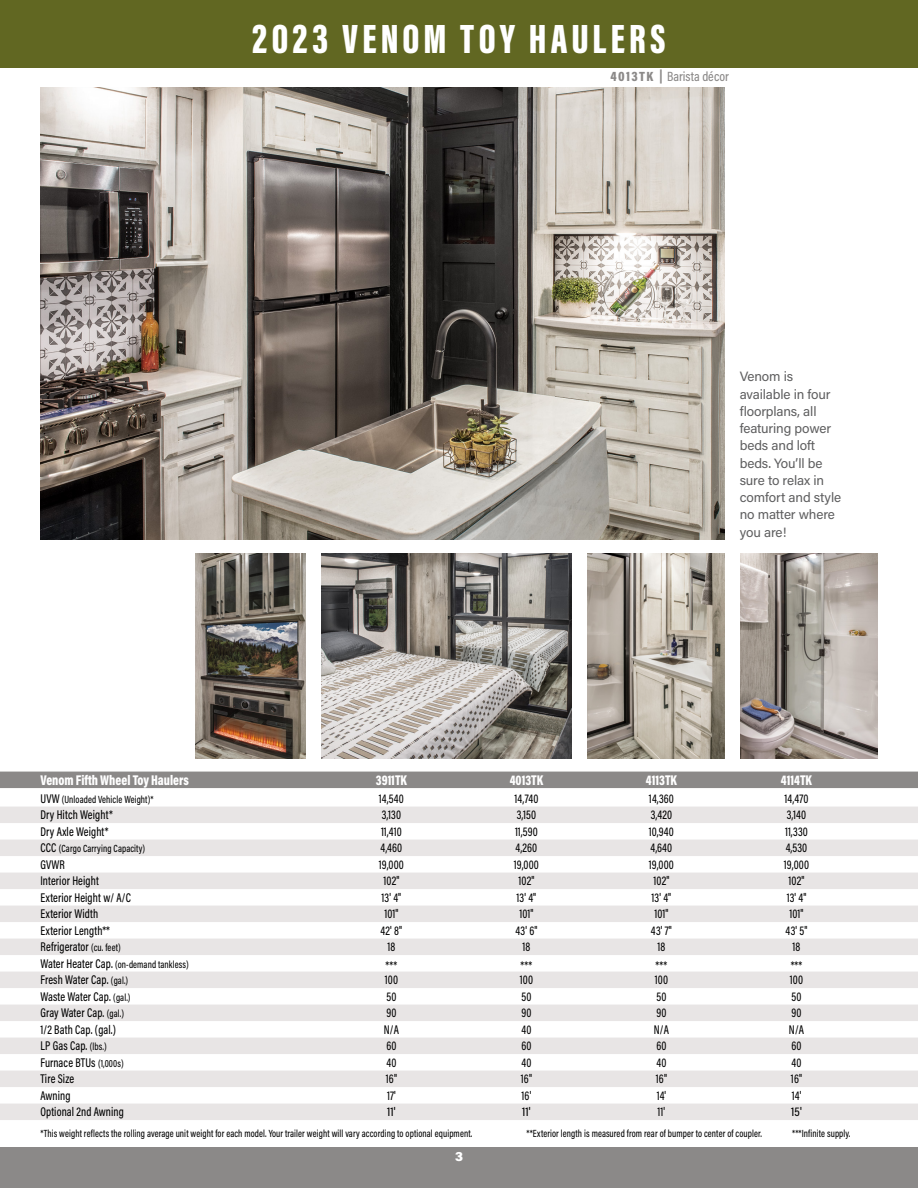
<style>
.page{position:relative;width:918px;height:1188px;background:#fff}
.page>*{position:absolute;margin:0;border:0;box-sizing:border-box;transform-origin:0 0}
.t1{font:900 42px "Acumin Pro Extra Cond";letter-spacing:.1em;color:#fff}
.t2{font:900 14.25px "Acumin Pro Cond";color:#fff;scale:.9 1}
.t3{font:13.5px/17.2px "Acumin Pro";letter-spacing:-.01em;color:#5e5e5f}
.t4{font:500 13.5px "Acumin Pro Cond";color:#8b8988}
.t5{font:900 13.5px "Acumin Pro";color:#fff}
.t6{font:500 12.75px "Acumin Pro Cond";letter-spacing:.01em;color:#000;scale:.9 1}
.t7{font:500 12.75px "Acumin Pro Cond";letter-spacing:.01em;color:#000}
.t8{font:500 10.5px "Acumin Pro Cond";letter-spacing:.01em;color:#000;scale:.9 1}
.s1{font-weight:900}
.s2{font-size:12.75px}
.s3{font-size:10.5px}
</style>
<div class="page">
<svg style="left:82px;top:1103px;width:133px;height:1px"></svg>
<div style="left:0;top:0;width:918px;height:68px;background:#616722"></div>
<div style="left:0;top:1148px;width:918px;height:40px;background:#8b8988"></div>
<div style="left:0;top:772px;width:918px;height:16px;background:#8b8988"></div>
<div style="left:0;top:807px;width:918px;height:16px;background:#e8e5e5"></div>
<div style="left:0;top:840px;width:918px;height:16px;background:#e8e5e5"></div>
<div style="left:0;top:873px;width:918px;height:16px;background:#e8e5e5"></div>
<div style="left:0;top:906px;width:918px;height:16px;background:#e8e5e5"></div>
<div style="left:0;top:939px;width:918px;height:16px;background:#e8e5e5"></div>
<div style="left:0;top:972px;width:918px;height:16px;background:#e8e5e5"></div>
<div style="left:0;top:1005px;width:918px;height:16px;background:#e8e5e5"></div>
<div style="left:0;top:1038px;width:918px;height:16px;background:#e8e5e5"></div>
<div style="left:0;top:1071px;width:918px;height:16px;background:#e8e5e5"></div>
<div style="left:0;top:1104px;width:918px;height:16px;background:#e8e5e5"></div>
<img style="left:40px;top:87px;width:684px;height:453px">
<img style="left:195px;top:554px;width:111px;height:204px">
<img style="left:322px;top:554px;width:250px;height:204px">
<img style="left:587px;top:554px;width:137px;height:204px">
<img style="left:741px;top:554px;width:137px;height:204px">
<h1 class="t1" style="left:252px;top:13px;width:415px">2023 VENOM TOY HAULERS</h1>
<p class="t4" style="left:611px;top:68px;width:120px"><span class="s1">4013TK |</span> Barista décor</p>
<p class="t3" style="left:740px;top:368px;width:103px">Venom is available in four floorplans, all featuring power beds and loft beds. You’ll be sure to relax in comfort and style no matter where you are!</p>
<p class="t2" style="left:41px;top:771px;width:166px">Venom Fifth Wheel Toy Haulers</p>
<p class="t2" style="left:376px;top:771px;width:36px">3911TK</p>
<p class="t2" style="left:510px;top:771px;width:39px">4013TK</p>
<p class="t2" style="left:646px;top:771px;width:36px">4113TK</p>
<p class="t2" style="left:781px;top:771px;width:36px">4114TK</p>
<p class="t8" style="left:41px;top:792px;width:127px"><span class="s2">UVW</span> (Unloaded Vehicle Weight)*</p>
<p class="t6" style="left:379px;top:790px;width:29px">14,540</p>
<p class="t6" style="left:514px;top:790px;width:28px">14,740</p>
<p class="t6" style="left:649px;top:790px;width:29px">14,360</p>
<p class="t6" style="left:785px;top:790px;width:28px">14,470</p>
<p class="t6" style="left:41px;top:807px;width:82px">Dry Hitch Weight*</p>
<p class="t6" style="left:382px;top:807px;width:23px">3,130</p>
<p class="t6" style="left:517px;top:807px;width:23px">3,150</p>
<p class="t6" style="left:651px;top:807px;width:25px">3,420</p>
<p class="t6" style="left:787px;top:807px;width:23px">3,140</p>
<p class="t6" style="left:41px;top:823px;width:77px">Dry Axle Weight*</p>
<p class="t6" style="left:381px;top:823px;width:25px">11,410</p>
<p class="t6" style="left:515px;top:823px;width:27px">11,590</p>
<p class="t6" style="left:649px;top:823px;width:29px">10,940</p>
<p class="t6" style="left:785px;top:823px;width:27px">11,330</p>
<p class="t8" style="left:41px;top:842px;width:118px"><span class="s2">CCC</span> (Cargo Carrying Capacity)</p>
<p class="t6" style="left:381px;top:840px;width:26px">4,460</p>
<p class="t6" style="left:516px;top:840px;width:26px">4,260</p>
<p class="t6" style="left:651px;top:840px;width:26px">4,640</p>
<p class="t6" style="left:786px;top:840px;width:26px">4,530</p>
<p class="t6" style="left:41px;top:856px;width:28px">GVWR</p>
<p class="t6" style="left:379px;top:856px;width:29px">19,000</p>
<p class="t6" style="left:514px;top:856px;width:29px">19,000</p>
<p class="t6" style="left:649px;top:856px;width:29px">19,000</p>
<p class="t6" style="left:784px;top:856px;width:29px">19,000</p>
<p class="t6" style="left:41px;top:873px;width:66px">Interior Height</p>
<p class="t6" style="left:384px;top:873px;width:19px">102"</p>
<p class="t6" style="left:519px;top:873px;width:19px">102"</p>
<p class="t6" style="left:654px;top:873px;width:19px">102"</p>
<p class="t6" style="left:789px;top:873px;width:19px">102"</p>
<p class="t6" style="left:40px;top:889px;width:102px">Exterior Height w/ A/C</p>
<p class="t6" style="left:382px;top:889px;width:23px">13' 4"</p>
<p class="t6" style="left:517px;top:889px;width:23px">13' 4"</p>
<p class="t6" style="left:652px;top:889px;width:23px">13' 4"</p>
<p class="t6" style="left:787px;top:889px;width:23px">13' 4"</p>
<p class="t6" style="left:40px;top:906px;width:66px">Exterior Width</p>
<p class="t6" style="left:384px;top:906px;width:17px">101"</p>
<p class="t6" style="left:519px;top:906px;width:17px">101"</p>
<p class="t6" style="left:654px;top:906px;width:17px">101"</p>
<p class="t6" style="left:789px;top:906px;width:17px">101"</p>
<p class="t6" style="left:40px;top:922px;width:79px">Exterior Length**</p>
<p class="t6" style="left:381px;top:922px;width:26px">42' 8"</p>
<p class="t6" style="left:515px;top:922px;width:26px">43' 6"</p>
<p class="t6" style="left:651px;top:922px;width:25px">43' 7"</p>
<p class="t6" style="left:786px;top:922px;width:26px">43' 5"</p>
<p class="t6" style="left:41px;top:939px;width:91px">Refrigerator <span class="s3">(cu. feet)</span></p>
<p class="t6" style="left:388px;top:939px;width:10px">18</p>
<p class="t6" style="left:523px;top:939px;width:10px">18</p>
<p class="t6" style="left:658px;top:939px;width:10px">18</p>
<p class="t6" style="left:793px;top:939px;width:10px">18</p>
<p class="t8" style="left:41px;top:957px;width:166px"><span class="s2">Water Heater Cap.</span> (on-demand tankless)</p>
<p class="t6" style="left:386px;top:957px;width:14px">***</p>
<p class="t6" style="left:521px;top:957px;width:14px">***</p>
<p class="t6" style="left:656px;top:957px;width:14px">***</p>
<p class="t6" style="left:791px;top:957px;width:14px">***</p>
<p class="t6" style="left:41px;top:972px;width:99px">Fresh Water Cap. <span class="s3">(gal.)</span></p>
<p class="t6" style="left:385px;top:972px;width:16px">100</p>
<p class="t6" style="left:520px;top:972px;width:16px">100</p>
<p class="t6" style="left:655px;top:972px;width:16px">100</p>
<p class="t6" style="left:790px;top:972px;width:16px">100</p>
<p class="t6" style="left:41px;top:988px;width:102px">Waste Water Cap. <span class="s3">(gal.)</span></p>
<p class="t6" style="left:386px;top:988px;width:13px">50</p>
<p class="t6" style="left:521px;top:988px;width:13px">50</p>
<p class="t6" style="left:656px;top:988px;width:13px">50</p>
<p class="t6" style="left:792px;top:988px;width:13px">50</p>
<p class="t6" style="left:41px;top:1005px;width:94px">Gray Water Cap. <span class="s3">(gal.)</span></p>
<p class="t6" style="left:386px;top:1005px;width:13px">90</p>
<p class="t6" style="left:521px;top:1005px;width:13px">90</p>
<p class="t6" style="left:656px;top:1005px;width:13px">90</p>
<p class="t6" style="left:791px;top:1005px;width:13px">90</p>
<p class="t6" style="left:41px;top:1021px;width:85px">1/2 Bath Cap. (gal.)</p>
<p class="t6" style="left:384px;top:1021px;width:18px">N/A</p>
<p class="t6" style="left:521px;top:1021px;width:13px">40</p>
<p class="t6" style="left:654px;top:1021px;width:18px">N/A</p>
<p class="t6" style="left:789px;top:1021px;width:18px">N/A</p>
<p class="t6" style="left:41px;top:1038px;width:75px">LP Gas Cap. <span class="s3">(lbs.)</span></p>
<p class="t6" style="left:386px;top:1038px;width:13px">60</p>
<p class="t6" style="left:521px;top:1038px;width:13px">60</p>
<p class="t6" style="left:656px;top:1038px;width:13px">60</p>
<p class="t6" style="left:791px;top:1038px;width:13px">60</p>
<p class="t6" style="left:41px;top:1054px;width:94px">Furnace BTUs <span class="s3">(1,000s)</span></p>
<p class="t6" style="left:386px;top:1054px;width:13px">40</p>
<p class="t6" style="left:521px;top:1054px;width:13px">40</p>
<p class="t6" style="left:656px;top:1054px;width:13px">40</p>
<p class="t6" style="left:791px;top:1054px;width:13px">40</p>
<p class="t6" style="left:41px;top:1071px;width:39px">Tire Size</p>
<p class="t6" style="left:386px;top:1071px;width:14px">16"</p>
<p class="t6" style="left:521px;top:1071px;width:14px">16"</p>
<p class="t6" style="left:656px;top:1071px;width:14px">16"</p>
<p class="t6" style="left:791px;top:1071px;width:14px">16"</p>
<p class="t6" style="left:41px;top:1087px;width:35px">Awning</p>
<p class="t6" style="left:387px;top:1087px;width:11px">17'</p>
<p class="t6" style="left:522px;top:1087px;width:12px">16'</p>
<p class="t6" style="left:657px;top:1087px;width:12px">14'</p>
<p class="t6" style="left:792px;top:1087px;width:12px">14'</p>
<p class="t6" style="left:41px;top:1104px;width:94px">Optional 2nd Awning</p>
<p class="t7" style="left:387px;top:1104px;width:10px">11'</p>
<p class="t7" style="left:522px;top:1104px;width:10px">11'</p>
<p class="t6" style="left:658px;top:1104px;width:10px">11'</p>
<p class="t7" style="left:791px;top:1104px;width:12px">15'</p>
<p class="t8" style="left:40px;top:1127px;width:481px">*This weight reflects the rolling average unit weight for each model. Your trailer weight will vary according to optional equipment.</p>
<p class="t8" style="left:527px;top:1127px;width:263px">**Exterior length is measured from rear of bumper to center of coupler.</p>
<p class="t8" style="left:792px;top:1127px;width:66px">***Infinite supply.</p>
<p class="t5" style="left:455px;top:1147px;width:9px">3</p>
</div>
